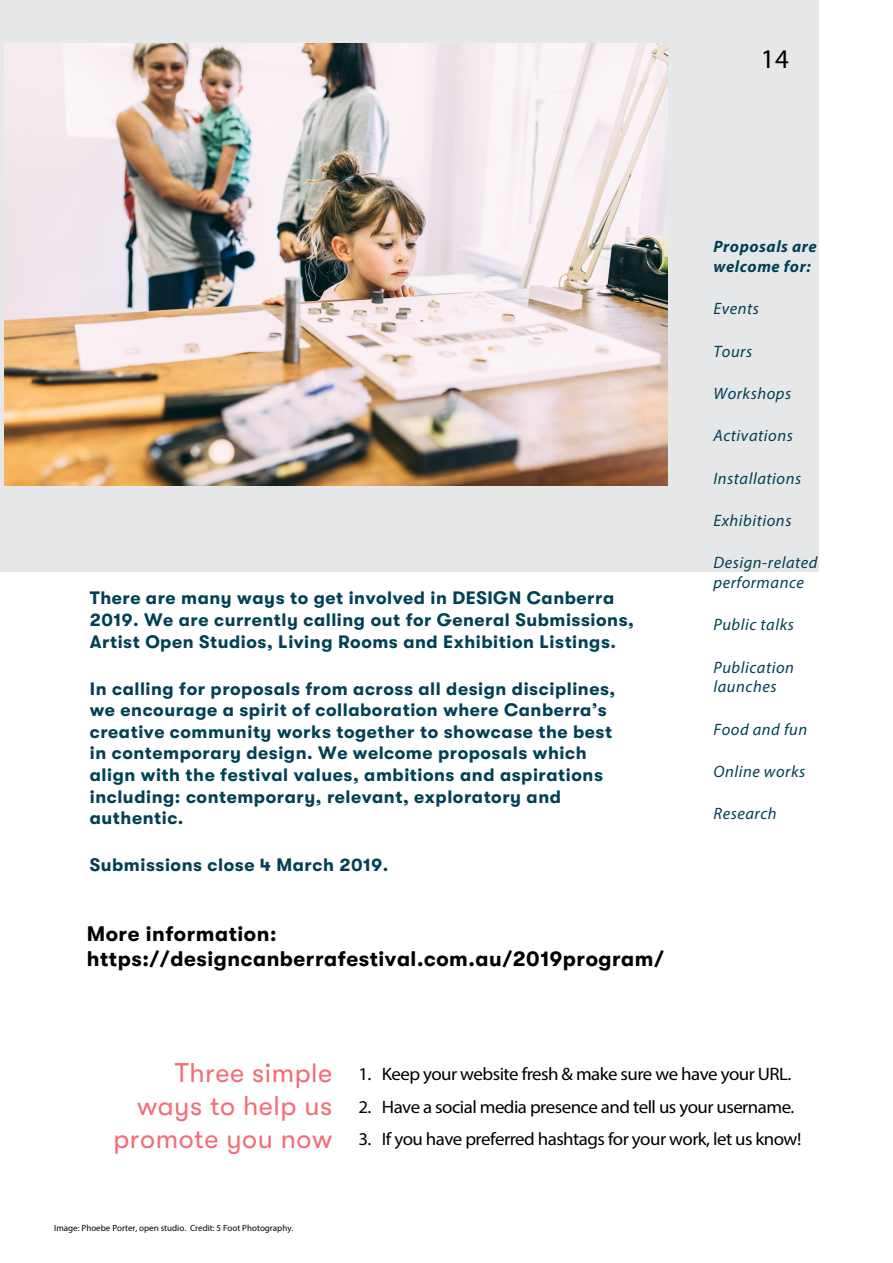
<style>
.page{position:relative;width:893px;height:1263px;background:#fff}
.page>*{position:absolute;margin:0;border:0;box-sizing:border-box;transform-origin:0 0}
.t1{font:27px/33.2px "GT Walsheim";letter-spacing:.02em;color:#f26d78;text-align:right}
.t2{font:27px "Myriad Pro";color:#000}
.t3{font:700 21px "GT Walsheim";letter-spacing:.025em;color:#000}
.t4{font:700 21px "GT Walsheim";letter-spacing:.025em;color:#000}
.t5{font:700 18px/21.6px "GT Walsheim";letter-spacing:.03em;color:#004055}
.t6{font:18px "Myriad Pro";letter-spacing:-.03em;color:#000;scale:1.05 1}
.t7{font:italic 16.5px/19.8px "Myriad Pro";letter-spacing:.035em;color:#004055}
.t8{font:italic 700 16.5px/19.8px "Myriad Pro";letter-spacing:.035em;color:#004055}
.t9{font:9px "Myriad Pro";color:#000}
.s1{font-style:inherit}
</style>
<div class="page">
<div style="left:0;top:0;width:819px;height:572px;background:#e6e7e8"></div>
<img style="left:5px;top:44px;width:663px;height:442px">
<h1 class="t2" style="left:761px;top:43px;width:30px">14</h1>
<p class="t5" style="left:90px;top:587px;width:546px">There are many ways to get involved in DESIGN Canberra<br>2019. We are currently calling out for General Submissions,<br>Artist Open Studios, Living Rooms and Exhibition Listings.</p>
<p class="t5" style="left:90px;top:677px;width:527px">In calling for proposals from across all design disciplines, we encourage a spirit of collaboration where Canberra’s creative community works together to showcase the best in contemporary design. We welcome proposals which align with the festival values, ambitions and aspirations including: contemporary, relevant, exploratory and authentic.</p>
<p class="t5" style="left:90px;top:854px;width:300px">Submissions close 4 March 2019.</p>
<p class="t4" style="left:87px;top:922px;width:191px">More information:</p>
<p class="t3" style="left:87px;top:947px;width:579px">https://designcanberrafestival.com.au/2019program/</p>
<p class="t8" style="left:713px;top:236px;width:105px">Proposals are welcome for:</p>
<p class="t7" style="left:713px;top:299px;width:47px">Events</p>
<p class="t7" style="left:713px;top:341px;width:40px">Tours</p>
<p class="t7" style="left:713px;top:383px;width:79px">Workshops</p>
<p class="t7" style="left:713px;top:425px;width:81px">Activations</p>
<p class="t7" style="left:713px;top:468px;width:89px">Installations</p>
<p class="t7" style="left:713px;top:510px;width:79px">Exhibitions</p>
<p class="t7" style="left:713px;top:552px;width:106px">Design-related performance</p>
<p class="t7" style="left:713px;top:614px;width:82px">Public talks</p>
<p class="t7" style="left:713px;top:657px;width:82px">Publication launches</p>
<p class="t7" style="left:713px;top:719px;width:95px">Food and fun</p>
<p class="t7" style="left:713px;top:761px;width:93px">Online works</p>
<p class="t7" style="left:713px;top:803px;width:65px">Research</p>
<h1 class="t1" style="left:113px;top:1056px;width:220px">Three s<span class="s1">imple ways to</span> help us promote you now</h1>
<p class="t6" style="left:358px;top:1063px;width:414px">1. Keep your website fresh &amp; make sure we have your URL.</p>
<p class="t6" style="left:358px;top:1095px;width:417px">2. Have a social media presence and tell us your username.</p>
<p class="t6" style="left:358px;top:1128px;width:423px">3. If you have preferred hashtags for your work, let us know!</p>
<p class="t9" style="left:54px;top:1222px;width:241px">Image: Phoebe Porter, open studio. Credit: 5 Foot Photography.</p>
</div>
